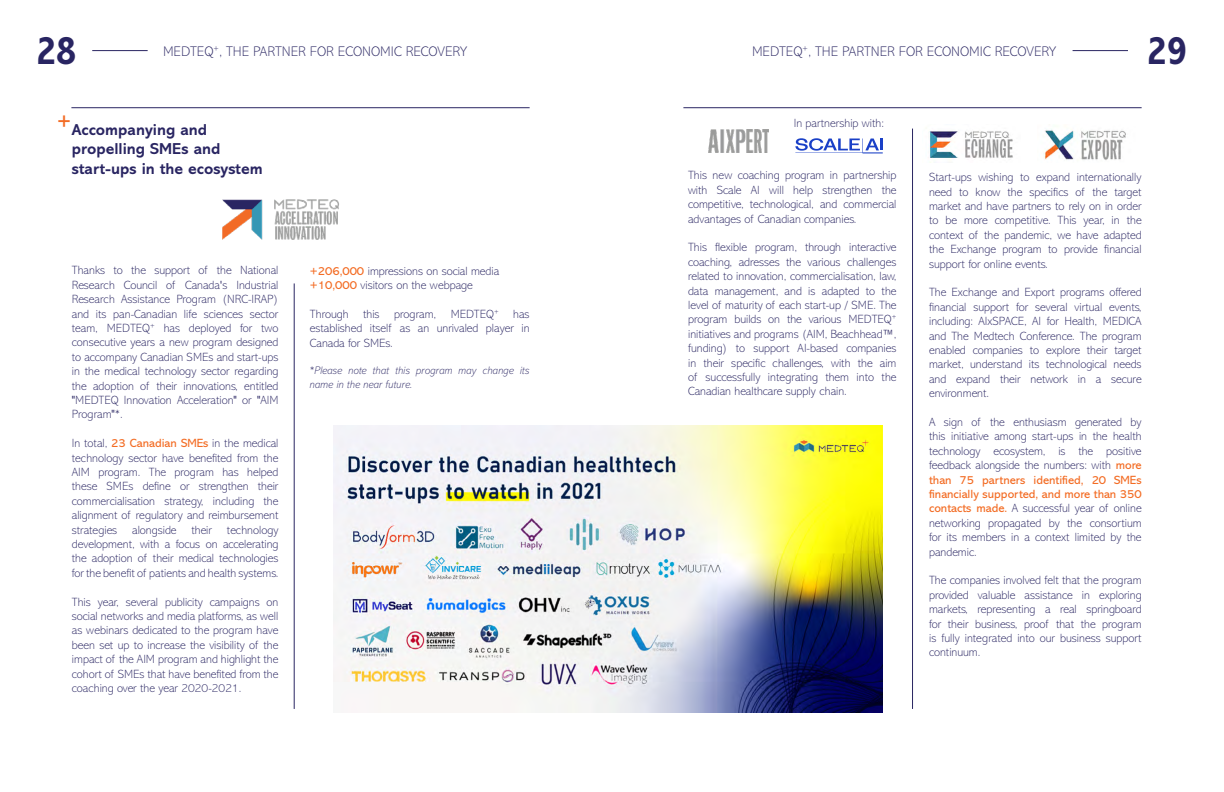
<style>
.page{position:relative;width:1224px;height:792px;background:#fff}
.page>*{position:absolute;margin:0;border:0;box-sizing:border-box;transform-origin:0 0}
.t1{font:700 condensed 41px "Abadi MT Pro";color:#292562}
.t2{font:700 21px "Abadi MT Std";color:#f36c25}
.t3{font:700 16px/19.2px "Abadi MT Pro";color:#292562}
.t4{font:200 14px "Abadi MT Std";color:#292562}
.t5{font:200 12px/14.4px "Abadi MT Pro";color:#292562;text-align:justify}
.t6{font:italic 200 11px/13.2px "Abadi MT Pro";color:#292562}
.s1{font-weight:400;color:#f36c24}
</style>
<div class="page">
<hr style="left:92px;top:50px;width:56px;height:1px;background:#292562">
<hr style="left:1073px;top:50px;width:55px;height:1px;background:#292562">
<hr style="left:71px;top:107px;width:459px;height:1px;background:#292562">
<hr style="left:294px;top:283px;width:1px;height:426px;background:#292562">
<img style="left:222px;top:199px;width:117px;height:41px">
<img style="left:334px;top:425px;width:549px;height:287px">
<img style="left:709px;top:130px;width:60px;height:23px">
<svg style="left:795px;top:138px;width:88px;height:15px"></svg>
<hr style="left:683px;top:107px;width:459px;height:1px;background:#292562">
<hr style="left:912px;top:129px;width:1px;height:580px;background:#292562">
<img style="left:929px;top:131px;width:84px;height:32px">
<img style="left:1044px;top:129px;width:82px;height:31px">
<h1 class="t1" style="left:36px;top:28px;width:42px">28</h1>
<h1 class="t1" style="left:1147px;top:28px;width:42px">29</h1>
<p class="t4" style="left:163px;top:43px;width:306px">MEDTEQ<sup>+</sup>, THE PARTNER FOR ECONOMIC RECOVERY</p>
<p class="t4" style="left:752px;top:43px;width:306px">MEDTEQ<sup>+</sup>, THE PARTNER FOR ECONOMIC RECOVERY</p>
<h2 class="t2" style="left:57px;top:109px;width:16px">+</h2>
<h3 class="t3" style="left:72px;top:120px;width:192px">Accompanying and propelling SMEs and start-ups in the ecosystem</h3>
<p class="t5" style="left:72px;top:263px;width:208px">Thanks to the support of the National Research Council of Canada's Industrial Research Assistance Program (NRC-IRAP) and its pan-Canadian life sciences sector team, MEDTEQ<sup>+</sup> has deployed for two consecutive years a new program designed to accompany Canadian SMEs and start-ups in the medical technology sector regarding the adoption of their innovations, entitled "MEDTEQ Innovation Acceleration" or "AIM Program"*.</p>
<p class="t5" style="left:72px;top:436px;width:208px">In total, <span class="s1">23 Canadian SMEs</span> in the medical technology sector have benefited from the AIM program. The program has helped these SMEs define or strengthen their commercialisation strategy, including the alignment of regulatory and reimbursement strategies alongside their technology development, with a focus on accelerating the adoption of their medical technologies for the benefit of patients and health systems.</p>
<p class="t5" style="left:72px;top:595px;width:208px">This year, several publicity campaigns on social networks and media platforms, as well as webinars dedicated to the program have been set up to increase the visibility of the impact of the AIM program and highlight the cohort of SMEs that have benefited from the coaching over the year 2020-2021.</p>
<p class="t5" style="left:310px;top:264px;width:191px"><span class="s1">+206,000</span> impressions on social media <span class="s1">+10,000</span> visitors on the webpage</p>
<p class="t5" style="left:310px;top:307px;width:221px">Through this program, MEDTEQ<sup>+</sup> has established itself as an unrivaled player in Canada for SMEs.</p>
<p class="t6" style="left:310px;top:364px;width:221px">*Please note that this program may change its name in the near future.</p>
<p class="t5" style="left:794px;top:116px;width:92px">In partnership with:</p>
<p class="t5" style="left:688px;top:168px;width:210px">This new coaching program in partnership with Scale AI will help strengthen the competitive, technological, and commercial advantages of Canadian companies.</p>
<p class="t5" style="left:688px;top:240px;width:210px">This flexible program, through interactive coaching, adresses the various challenges related to innovation, commercialisation, law, data management, and is adapted to the level of maturity of each start-up / SME. The program builds on the various MEDTEQ<sup>+ </sup>initiatives and programs (AIM, Beachhead™, funding) to support AI-based companies in their specific challenges, with the aim of successfully integrating them into the Canadian healthcare supply chain.</p>
<p class="t5" style="left:929px;top:170px;width:214px">Start-ups wishing to expand internationally need to know the specifics of the target market and have partners to rely on in order to be more competitive. This year, in the context of the pandemic, we have adapted the Exchange program to provide financial support for online events.</p>
<p class="t5" style="left:929px;top:285px;width:214px">The Exchange and Export programs offered financial support for several virtual events, including: AIxSPACE, AI for Health, MEDICA and The Medtech Conference. The program enabled companies to explore their target market, understand its technological needs and expand their network in a secure environment.</p>
<p class="t5" style="left:929px;top:415px;width:214px">A sign of the enthusiasm generated by this initiative among start-ups in the health technology ecosystem, is the positive feedback alongside the numbers: with <span class="s1">more than 75 partners identified, 20 SMEs financially supported, and more than 350 contacts made.</span> A successful year of online networking propagated by the consortium for its members in a context limited by the pandemic.</p>
<p class="t5" style="left:929px;top:573px;width:214px">The companies involved felt that the program provided valuable assistance in exploring markets, representing a real springboard for their business, proof that the program is fully integrated into our business support continuum.</p>
</div>
